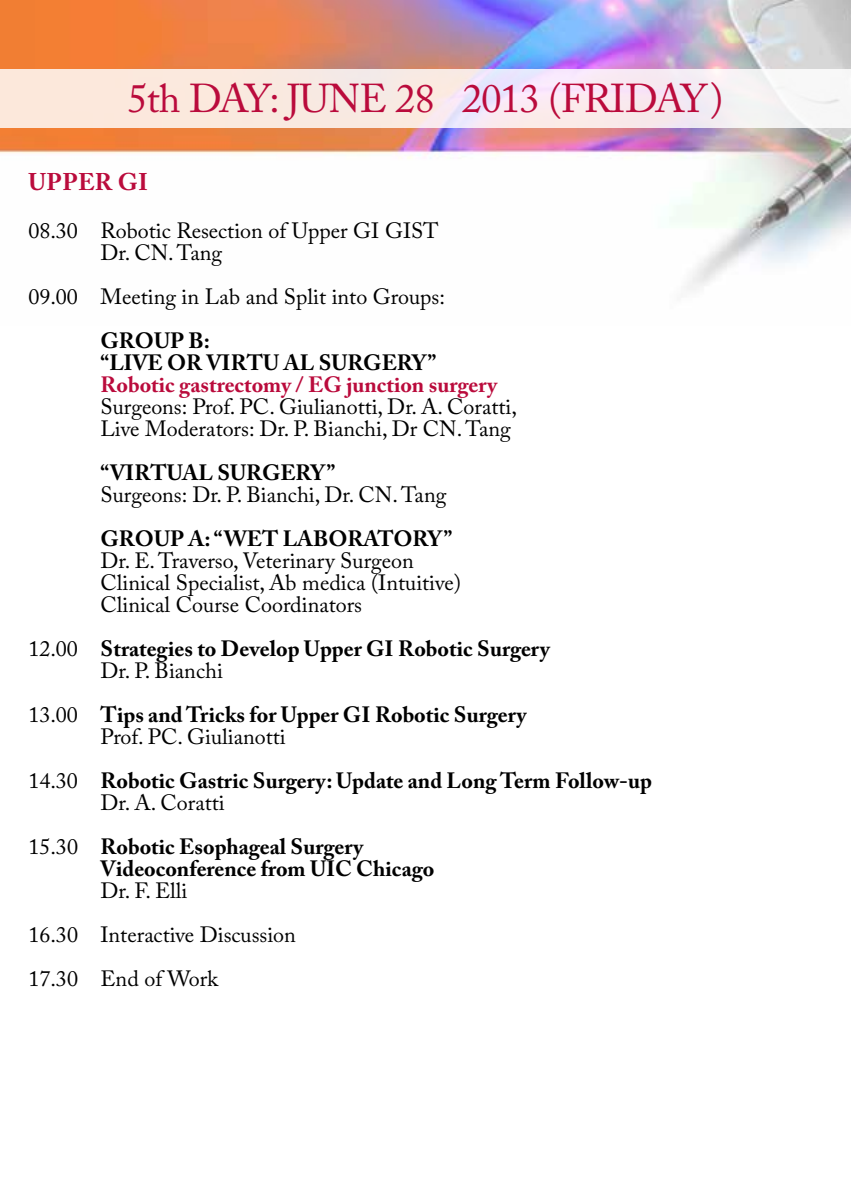
<style>
.page{position:relative;width:851px;height:1191px;background:#fff}
.page>*{position:absolute;margin:0;border:0;box-sizing:border-box;transform-origin:0 0}
.t1{font:40px "Adobe Caslon Pro";letter-spacing:-.02em;color:#ba0b3c}
.t2{font:700 24px "Adobe Caslon Pro";letter-spacing:.025em;color:#ba0b3c}
.t3{font:22px/22px "Adobe Caslon Pro";color:#000}
.t4{font:700 22px/22px "Adobe Caslon Pro";color:#000}
.t5{font:700 22px "Adobe Caslon Pro";color:#ba0b3c}
.s1{font-weight:400}
</style>
<div class="page">
<img style="left:0;top:0;width:850px;height:290px">
<svg style="left:0;top:69px;width:850px;height:59px"></svg>
<h1 class="t1" style="left:128px;top:74px;width:597px">5th DAY: JUNE 28 2013 (FRIDAY)</h1>
<p class="t2" style="left:29px;top:167px;width:118px">Upper Gi</p>
<p class="t3" style="left:100px;top:219px;width:340px;text-indent:-72px">08.30 Robotic Resection of Upper GI GIST<br>Dr. CN. Tang</p>
<p class="t3" style="left:28px;top:285px;width:418px">09.00 Meeting in Lab and Split into Groups:</p>
<p class="t4" style="left:100px;top:329px;width:52px">GROUP</p>
<p class="t4" style="left:100px;top:329px;width:337px;text-indent:88px">B:<br>“LIVE OR VIRTU AL SURGERY”</p>
<p class="t5" style="left:100px;top:371px;width:398px">Robotic gastrectomy / EG junction surgery</p>
<p class="t3" style="left:100px;top:395px;width:418px">Surgeons: Prof. PC. Giulianotti, Dr. A. Coratti,<br>Live Moderators: Dr. P. Bianchi, Dr CN. Tang</p>
<p class="t4" style="left:100px;top:461px;width:236px">“VIRTUAL SURGERY”</p>
<p class="t3" style="left:100px;top:483px;width:347px">Surgeons: Dr. P. Bianchi, Dr. CN. Tang</p>
<p class="t4" style="left:100px;top:527px;width:52px">GROUP</p>
<p class="t4" style="left:189px;top:527px;width:265px">A: “WET LABORATO RY”</p>
<p class="t3" style="left:100px;top:549px;width:362px">Dr. E. Traverso, Veterinary Surgeon<br>Clinical Specialist, Ab medica (Intuitive)<br>Clinical Course Coordinators</p>
<p class="t4" style="left:100px;top:637px;width:451px;text-indent:-72px"><span class="s1">12.00</span> Strategies to Develop Upper GI Robotic Surgery<br><span class="s1">Dr. P. Bianchi</span></p>
<p class="t4" style="left:100px;top:703px;width:427px;text-indent:-72px"><span class="s1">13.00</span> Tips and Tricks for Upper GI Robotic Surgery<br><span class="s1">Prof. PC. Giulianotti</span></p>
<p class="t4" style="left:100px;top:769px;width:553px;text-indent:-72px"><span class="s1">14.30</span> Robotic Gastric Surgery: Update and Long Term Follow-up<br><span class="s1">Dr. A. Coratti</span></p>
<p class="t4" style="left:100px;top:835px;width:335px;text-indent:-72px"><span class="s1">15.30</span> Robotic Esophageal Surgery<br>Videoconference from UIC Chicago</p>
<p class="t3" style="left:28px;top:868px;width:269px;line-height:44px;text-indent:72px">Dr. F. Elli<br>16.30 Interactive Discussion<br>17.30 End of Work</p>
</div>
